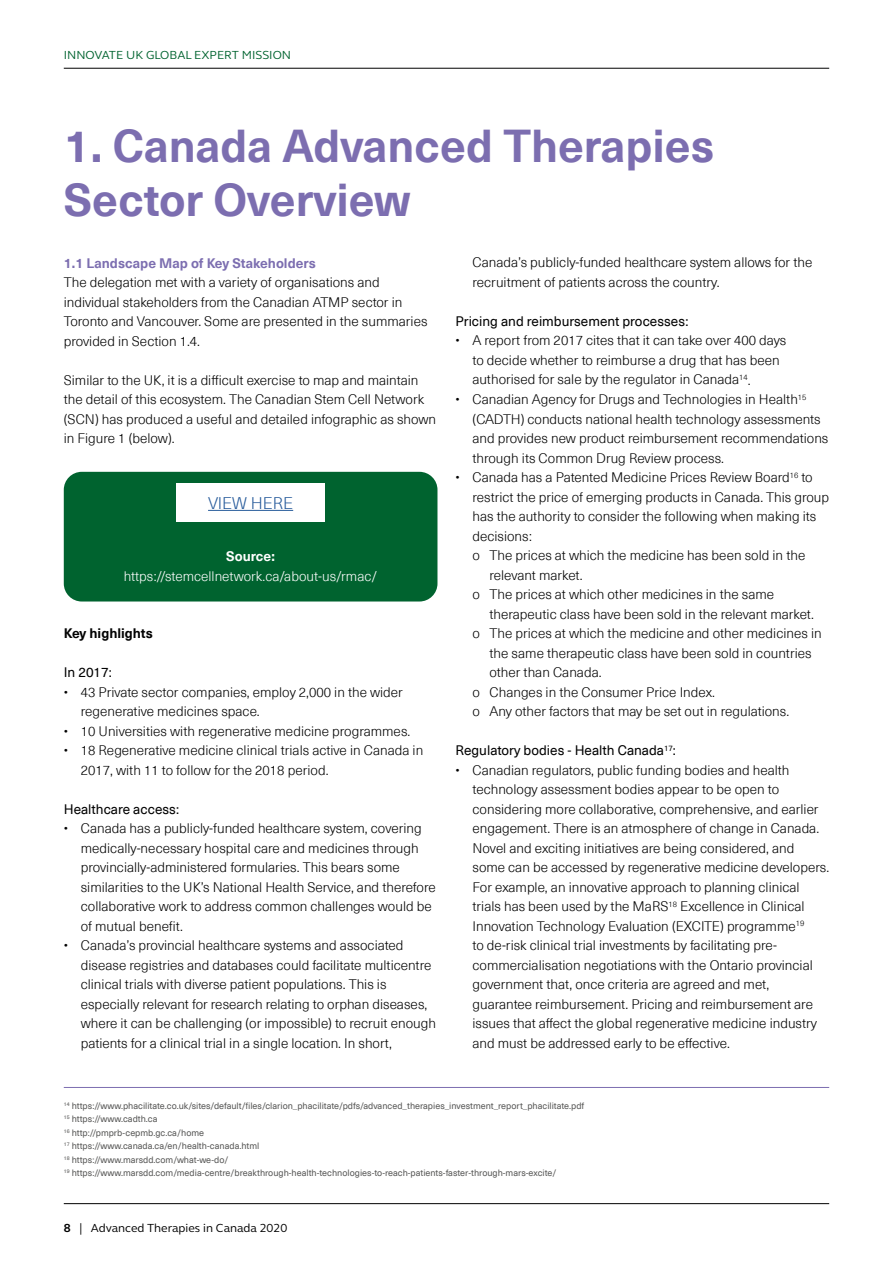
<style>
.page{position:relative;width:893px;height:1263px;background:#fff}
.page>*{position:absolute;margin:0;border:0;box-sizing:border-box;transform-origin:0 0}
.t1{font:700 45px/54px "Neue Haas Unica Pro";color:#7c6eb0}
.t2{font:300 16.5px "Neue Haas Unica Pro";color:#275b9b}
.t3{font:300 13.5px/19.5px "Neue Haas Unica Pro";color:#000}
.t4{font:13.5px "Neue Haas Unica Pro";color:#000}
.t5{font:300 13.5px "Neue Haas Unica Pro";color:#fff}
.t6{font:700 13.5px "Neue Haas Unica Pro";color:#7c6eb0}
.t7{font:700 13.5px "Neue Haas Unica Pro";color:#000}
.t8{font:700 13.5px "Neue Haas Unica Pro";color:#fff}
.t9{font:12px "FS Elliot";color:#000}
.t10{font:12px "FS Elliot";color:#00632f}
.t11{font:9px/13.5px "Neue Haas Unica Pro";color:#575756}
.s1{font-weight:700}
</style>
<div class="page">
<hr style="left:64px;top:1203px;width:765px;height:1px;background:#000">
<hr style="left:64px;top:68px;width:765px;height:1px;background:#000">
<div style="left:64px;top:472px;width:373px;height:129px;background:#00632f;border-radius:18px"></div>
<div style="left:176px;top:483px;width:149px;height:39px;background:#fff"></div>
<hr style="left:208px;top:510px;width:85px;height:1px;background:#275b9b">
<hr style="left:64px;top:1087px;width:765px;height:1px;background:#7c6eb0">
<p class="t10" style="left:64px;top:47px;width:229px">INNOVATE UK GLOBAL EXPERT MISSION</p>
<h1 class="t1" style="left:64px;top:119px;width:652px">1. Canada Advanced Therapies<br>Sector Overview</h1>
<p class="t6" style="left:64px;top:255px;width:253px">1.1 Landscape Map of Key Stakeholders</p>
<p class="t3" style="left:64px;top:273px;width:365px">The delegation met with a variety of organisations and individual stakeholders from the Canadian ATMP sector in Toronto and Vancouver. Some are presented in the summaries provided in Section 1.4.</p>
<p class="t3" style="left:64px;top:370px;width:374px">Similar to the UK, it is a difficult exercise to map and maintain the detail of this ecosystem. The Canadian Stem Cell Network (SCN) has produced a useful and detailed infographic as shown in Figure 1 (below).</p>
<p class="t2" style="left:208px;top:493px;width:87px">VIEW HERE</p>
<p class="t8" style="left:226px;top:548px;width:50px">Source:</p>
<p class="t5" style="left:124px;top:568px;width:255px">https://stemcellnetwork.ca/about-us/rmac/</p>
<p class="t7" style="left:64px;top:625px;width:91px">Key highlights</p>
<p class="t4" style="left:64px;top:664px;width:50px">In 2017:</p>
<p class="t3" style="left:81px;top:682px;width:324px;text-indent:-17px">• 43 Private sector companies, employ 2,000 in the wider regenerative medicines space.</p>
<p class="t3" style="left:64px;top:721px;width:348px">• 10 Universities with regenerative medicine programmes.</p>
<p class="t3" style="left:81px;top:741px;width:344px;text-indent:-17px">• 18 Regenerative medicine clinical trials active in Canada in<br>2017, with 11 to follow for the 2018 period.</p>
<p class="t4" style="left:64px;top:801px;width:117px">Healthcare access:</p>
<p class="t3" style="left:81px;top:819px;width:356px;text-indent:-17px">• Canada has a publicly-funded healthcare system, covering medically-necessary hospital care and medicines through provincially-administered formularies. This bears some similarities to the UK’s National Health Service, and therefore collaborative work to address common challenges would be of mutual benefit.</p>
<p class="t3" style="left:81px;top:936px;width:357px;text-indent:-17px">• Canada’s provincial healthcare systems and associated disease registries and databases could facilitate multicentre clinical trials with diverse patient populations. This is especially relevant for research relating to orphan diseases, where it can be challenging (or impossible) to recruit enough patients for a clinical trial in a single location. In short,</p>
<p class="t3" style="left:472px;top:253px;width:341px">Canada’s publicly-funded healthcare system allows for the recruitment of patients across the country.</p>
<p class="t4" style="left:455px;top:313px;width:234px">Pricing and reimbursement processes:</p>
<p class="t3" style="left:472px;top:331px;width:315px;text-indent:-17px">• A report from 2017 cites that it can take over 400 days to decide whether to reimburse a drug that has been authorised for sale by the regulator in Canada<sup>14</sup>.</p>
<p class="t3" style="left:472px;top:390px;width:357px;text-indent:-17px">• Canadian Agency for Drugs and Technologies in Health<sup>15 </sup>(CADTH) conducts national health technology assessments and provides new product reimbursement recommendations through its Common Drug Review process.</p>
<p class="t3" style="left:455px;top:468px;width:359px">• Canada has a Patented Medicine Prices Review Board<sup>16</sup> to</p>
<p class="t3" style="left:472px;top:487px;width:358px">restrict the price of emerging products in Canada. This group</p>
<p class="t3" style="left:472px;top:507px;width:345px">has the authority to consider the following when making its</p>
<p class="t3" style="left:472px;top:526px;width:61px">decisions:</p>
<p class="t3" style="left:472px;top:546px;width:334px">o The prices at which the medicine has been sold in the</p>
<p class="t3" style="left:489px;top:565px;width:95px">relevant market.</p>
<p class="t3" style="left:472px;top:585px;width:303px">o The prices at which other medicines in the same</p>
<p class="t3" style="left:489px;top:604px;width:326px">therapeutic class have been sold in the relevant market.</p>
<p class="t3" style="left:472px;top:624px;width:351px">o The prices at which the medicine and other medicines in</p>
<p class="t3" style="left:489px;top:643px;width:324px">the same therapeutic class have been sold in countries</p>
<p class="t3" style="left:489px;top:663px;width:114px">other than Canada.</p>
<p class="t3" style="left:472px;top:682px;width:244px">o Changes in the Consumer Price Index.</p>
<p class="t3" style="left:472px;top:702px;width:318px">o Any other factors that may be set out in regulations.</p>
<p class="t4" style="left:455px;top:742px;width:222px">Regulatory bodies - Health Canada<sup>17</sup>:</p>
<p class="t3" style="left:472px;top:760px;width:358px;text-indent:-17px">• Canadian regulators, public funding bodies and health technology assessment bodies appear to be open to considering more collaborative, comprehensive, and earlier engagement. There is an atmosphere of change in Canada.<br>Novel and exciting initiatives are being considered, and some can be accessed by regenerative medicine developers.<br>For example, an innovative approach to planning clinical trials has been used by the MaRS<sup>18</sup> Excellence in Clinical Innovation Technology Evaluation (EXCITE) programme<sup>19<br></sup>to de-risk clinical trial investments by facilitating pre&shy;commercialisation negotiations with the Ontario provincial government that, once criteria are agreed and met, guarantee reimbursement. Pricing and reimbursement are issues that affect the global regenerative medicine industry and must be addressed early to be effective.</p>
<p class="t11" style="left:64px;top:1099px;width:522px"><sup>14</sup> https://www.phacilitate.co.uk/sites/default/files/clarion_phacilitate/pdfs/advanced_therapies_investment_report_phacilitate.pdf <sup>15</sup> https://www.cadth.ca<br><sup>16</sup> http://pmprb-cepmb.gc.ca/home<br><sup>17</sup> https://www.canada.ca/en/health-canada.html<br><sup>18</sup> https://www.marsdd.com/what-we-do/<br><sup>19</sup> https://www.marsdd.com/media-centre/breakthrough-health-technologies-to-reach-patients-faster-through-mars-excite/</p>
<p class="t9" style="left:64px;top:1219px;width:225px"><span class="s1">8</span> | Advanced Therapies in Canada 2020</p>
</div>
